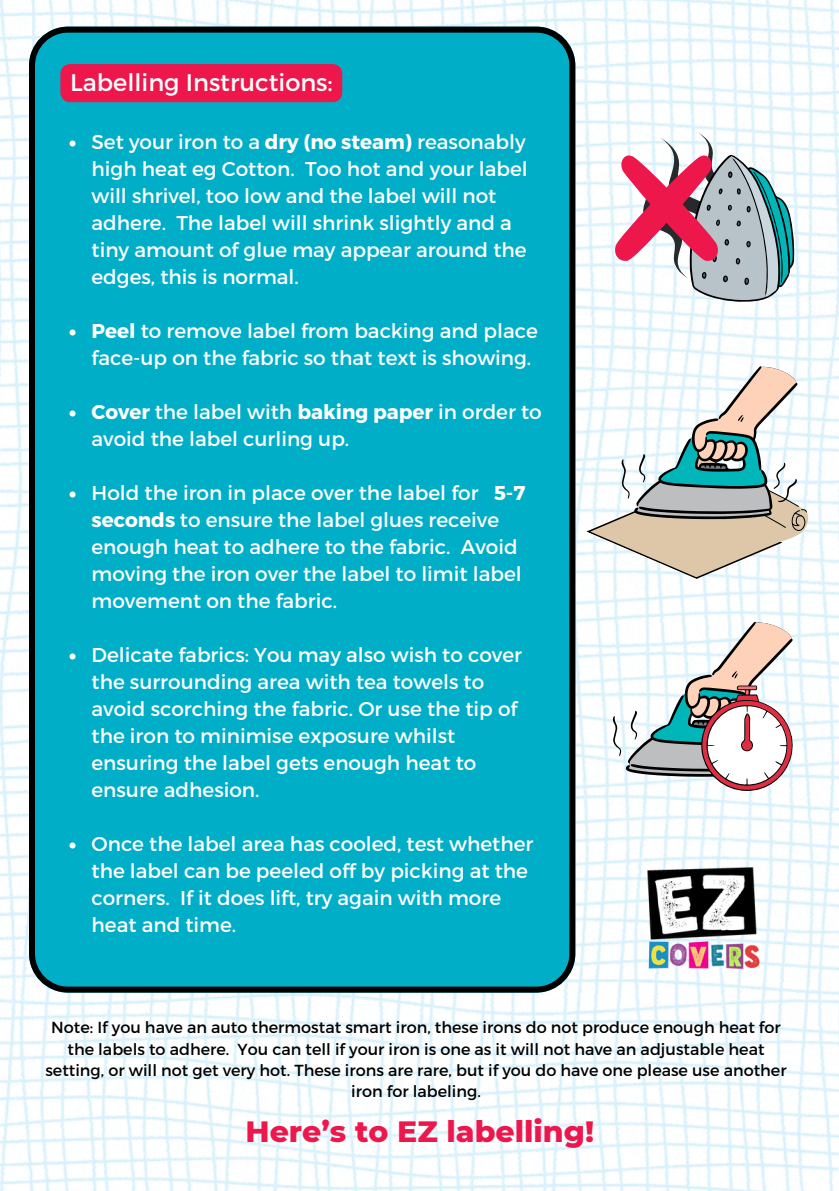
<style>
.page{position:relative;width:839px;height:1191px;background:#fff}
.page>*{position:absolute;margin:0;border:0;box-sizing:border-box;transform-origin:0 0}
.t1{font:800 30px "Montserrat";color:#ed174c}
.t2{font:24px "Montserrat";color:#fff}
.t3{font:20px/27px "Montserrat";color:#fff}
.t4{font:16px/21.4px "Montserrat";color:#000;text-align:center}
.s1{font-weight:700}
</style>
<div class="page">
<img style="left:0;top:0;width:838px;height:1191px">
<div style="left:29px;top:27px;width:546px;height:966px;background:#00afc7"></div>
<svg style="left:612px;top:622px;width:181px;height:169px"></svg>
<svg style="left:612px;top:117px;width:182px;height:186px"></svg>
<img style="left:642px;top:861px;width:121px;height:115px">
<svg style="left:69px;top:140px;width:6px;height:6px"></svg>
<svg style="left:69px;top:329px;width:6px;height:6px"></svg>
<svg style="left:69px;top:410px;width:6px;height:6px"></svg>
<svg style="left:69px;top:491px;width:6px;height:6px"></svg>
<svg style="left:69px;top:653px;width:6px;height:6px"></svg>
<svg style="left:69px;top:842px;width:6px;height:6px"></svg>
<svg style="left:586px;top:366px;width:225px;height:238px"></svg>
<div style="left:60px;top:64px;width:282px;height:38px;background:#ed174c;border-radius:10px"></div>
<p class="t2" style="left:70px;top:67px;width:264px">Labelling Instructions:</p>
<p class="t3" style="left:91px;top:128px;width:438px">Set your iron to a <span class="s1">dry (no steam)</span> reasonably high heat eg Cotton. Too hot and your label will shrivel, too low and the label will not adhere. The label will shrink slightly and a tiny amount of glue may appear around the edges, this is normal.</p>
<p class="t3" style="left:91px;top:317px;width:448px"><span class="s1">Peel</span> to remove label from backing and place face-up on the fabric so that text is showing.</p>
<p class="t3" style="left:91px;top:398px;width:451px"><span class="s1">Cover</span> the label with <span class="s1">baking paper</span> in order to avoid the label curling up.</p>
<p class="t3" style="left:91px;top:479px;width:435px">Hold the iron in place over the label for <span class="s1">5-7 seconds</span> to ensure the label glues receive enough heat to adhere to the fabric. Avoid moving the iron over the label to limit label movement on the fabric.</p>
<p class="t3" style="left:91px;top:641px;width:432px">Delicate fabrics: You may also wish to cover the surrounding area with tea towels to avoid scorching the fabric. Or use the tip of the iron to minimise exposure whilst ensuring the label gets enough heat to ensure adhesion.</p>
<p class="t3" style="left:91px;top:830px;width:443px">Once the label area has cooled, test whether the label can be peeled off by picking at the corners. If it does lift, try again with more heat and time.</p>
<p class="t4" style="left:45px;top:1016px;width:742px">Note: If you have an auto thermostat smart iron, these irons do not produce enough heat for the labels to adhere. You can tell if your iron is one as it will not have an adjustable heat setting, or will not get very hot. These irons are rare, but if you do have one please use another iron for labeling.</p>
<h1 class="t1" style="left:245px;top:1113px;width:350px">Here’s to EZ labelling!</h1>
</div>
